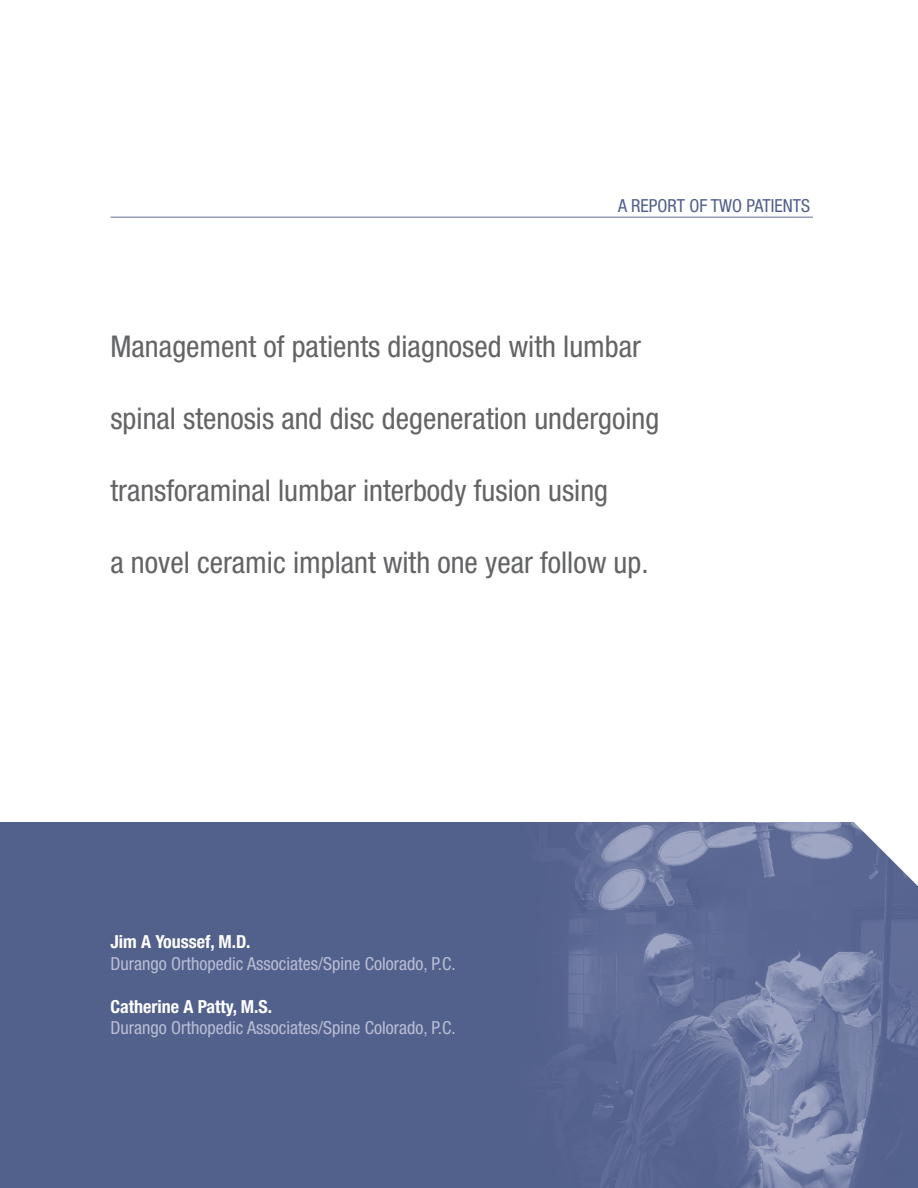
<style>
.page{position:relative;width:918px;height:1188px;background:#fff}
.page>*{position:absolute;margin:0;border:0;box-sizing:border-box;transform-origin:0 0}
.t1{font:condensed 30px "Helvetica Neue";color:#636466}
.t2{font:condensed 18px "Helvetica Neue";color:#babed5}
.t3{font:700 condensed 18px "Helvetica Neue";color:#fff}
.t4{font:condensed 18px "Helvetica Neue";letter-spacing:.205em;color:#515f8b}
</style>
<div class="page">
<img style="left:0;top:822px;width:918px;height:366px">
<hr style="left:110px;top:216px;width:703px;height:2px;background:#979fbe">
<svg style="left:829px;top:822px;width:89px;height:64px"></svg>
<p class="t4" style="left:618px;top:195px;width:192px">A repo rt of two patients</p>
<p class="t1" style="left:110px;top:329px;width:532px">Management of patients diagnosed with lumbar</p>
<p class="t1" style="left:110px;top:401px;width:550px">spinal stenosis and disc degeneration undergoing</p>
<p class="t1" style="left:110px;top:473px;width:499px">transforaminal lumbar interbody fusion using</p>
<p class="t1" style="left:110px;top:545px;width:540px">a novel ceramic implant with one year follow up.</p>
<p class="t3" style="left:110px;top:931px;width:141px">Jim A Youssef, M.D.</p>
<p class="t2" style="left:110px;top:953px;width:347px">Durango Orthopedic Associates/Spine Colorado, P.C.</p>
<p class="t3" style="left:110px;top:995px;width:163px">Catherine A Patty, M.S.</p>
<p class="t2" style="left:110px;top:1018px;width:347px">Durango Orthopedic Associates/Spine Colorado, P.C.</p>
</div>
